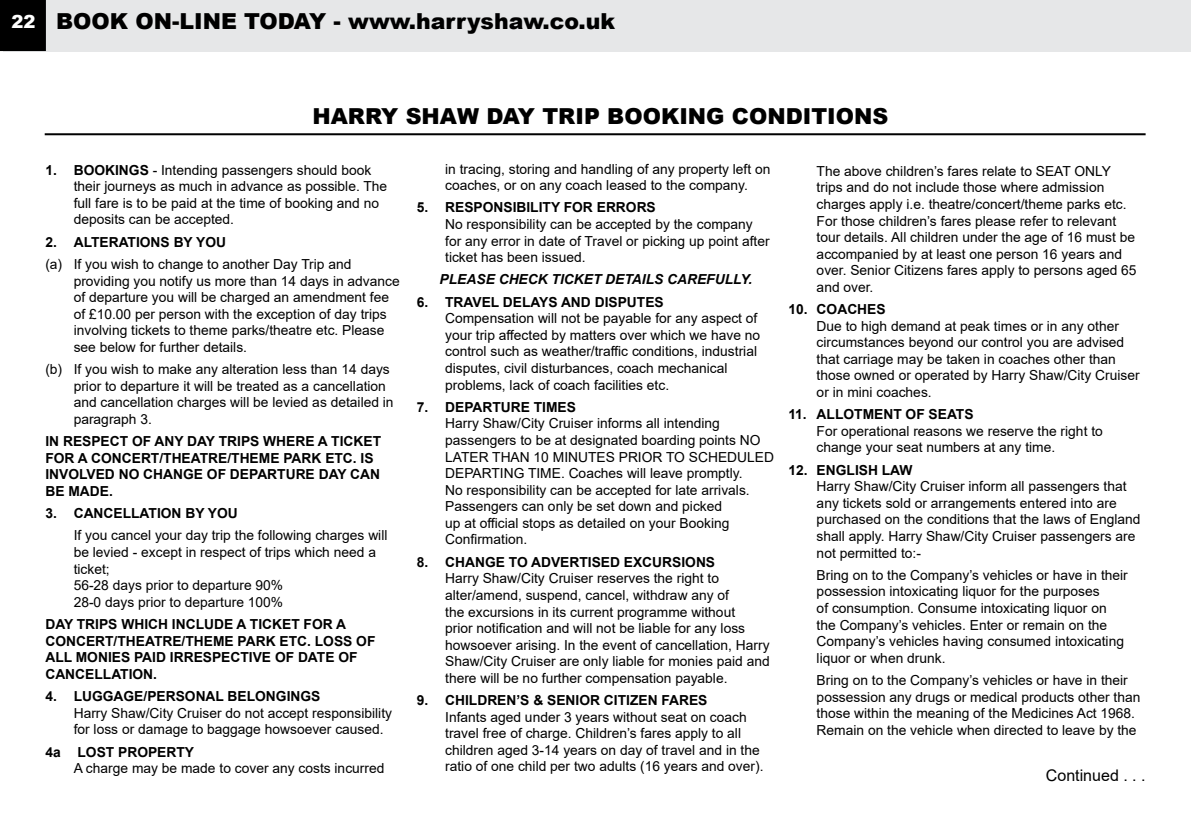
<style>
.page{position:relative;width:1191px;height:840px;background:#fff}
.page>*{position:absolute;margin:0;border:0;box-sizing:border-box;transform-origin:0 0}
.t1{font:900 22px "Arial";color:#000}
.t2{font:16px "Arial";color:#000}
.t3{font:13.8px/16.6px "Arial";color:#000}
.t4{font:700 13.8px/16.6px "Arial";color:#000}
.t5{font:italic 700 13.8px "Arial";color:#000}
.s1{font-size:18px;color:#fff}
.s2{font-weight:700}
</style>
<div class="page">
<div style="left:3px;top:0;width:1188px;height:51px;background:#e6e7e8"></div>
<div style="left:0;top:0;width:46px;height:51px;background:#000"></div>
<hr style="left:45px;top:133px;width:1100px;height:2px;background:#000">
<h1 class="t1" style="left:11px;top:5px;width:605px"><span class="s1">22</span> BOOK ON-LINE TODAY - www.harryshaw.co.uk</h1>
<h1 class="t1" style="left:312px;top:100px;width:577px">HARRY SHAW DAY TRIP BOOKING CONDITIONS</h1>
<p class="t3" style="left:74px;top:161px;width:315px;text-indent:-28px"><span class="s2">1. BOOKINGS</span> - Intending passengers should book their journeys as much in advance as possible. The full fare is to be paid at the time of booking and no deposits can be accepted.</p>
<p class="t4" style="left:45px;top:233px;width:182px">2. ALTERATIONS BY YOU</p>
<p class="t3" style="left:74px;top:255px;width:327px;text-indent:-28px">(a) If you wish to change to another Day Trip and providing you notify us more than 14 days in advance of departure you will be charged an amendment fee of £10.00 per person with the exception of day trips involving tickets to theme parks/theatre etc. Please see below for further details.</p>
<p class="t3" style="left:74px;top:360px;width:321px;text-indent:-28px">(b) If you wish to make any alteration less than 14 days prior to departure it will be treated as a cancellation and cancellation charges will be levied as detailed in paragraph 3.</p>
<p class="t4" style="left:45px;top:433px;width:337px">IN RESPECT OF ANY DAY TRIPS WHERE A TICKET<br>FOR A CONCERT/THEATRE/THEME PARK ETC. IS<br>INVOLVED NO CHANGE OF DEPARTURE DAY CAN<br>BE MADE.</p>
<p class="t4" style="left:45px;top:505px;width:194px">3. CANCELLATION BY YOU</p>
<p class="t3" style="left:74px;top:527px;width:315px">If you cancel your day trip the following charges will be levied - except in respect of trips which need a ticket;<br>56-28 days prior to departure 90%<br>28-0 days prior to departure 100%</p>
<p class="t4" style="left:45px;top:615px;width:331px">DAY TRIPS WHICH INCLUDE A TICKET FOR A CONCERT/THEATRE/THEME PARK ETC. LOSS OF ALL MONIES PAID IRRESPECTIVE OF DATE OF CANCELLATION.</p>
<p class="t4" style="left:45px;top:687px;width:276px">4. LUGGAGE/PERSONAL BELONGINGS</p>
<p class="t3" style="left:74px;top:704px;width:320px">Harry Shaw/City Cruiser do not accept responsibility for loss or damage to baggage howsoever caused.</p>
<p class="t4" style="left:45px;top:743px;width:150px">4a LOST PROPERTY</p>
<p class="t3" style="left:74px;top:759px;width:312px">A charge may be made to cover any costs incurred</p>
<p class="t3" style="left:445px;top:160px;width:327px">in tracing, storing and handling of any property left on coaches, or on any coach leased to the company.</p>
<p class="t4" style="left:417px;top:199px;width:240px">5. RESPONSIBILITY FOR ERRORS</p>
<p class="t3" style="left:445px;top:215px;width:326px">No responsibility can be accepted by the company for any error in date of Travel or picking up point after ticket has been issued.</p>
<p class="t5" style="left:439px;top:270px;width:314px">PLEASE CHECK TICKET DETAILS CAREFULLY.</p>
<p class="t4" style="left:417px;top:293px;width:248px">6. TRAVEL DELAYS AND DISPUTES</p>
<p class="t3" style="left:445px;top:310px;width:316px">Compensation will not be payable for any aspect of your trip affected by matters over which we have no control such as weather/traffic conditions, industrial disputes, civil disturbances, coach mechanical problems, lack of coach facilities etc.</p>
<p class="t4" style="left:417px;top:398px;width:161px">7. DEPARTURE TIMES</p>
<p class="t3" style="left:445px;top:415px;width:330px">Harry Shaw/City Cruiser informs all intending passengers to be at designated boarding points NO LATER THAN 10 MINUTES PRIOR TO SCHEDULED DEPARTING TIME. Coaches will leave promptly.<br>No responsibility can be accepted for late arrivals.<br>Passengers can only be set down and picked<br>up at official stops as detailed on your Booking Confirmation.</p>
<p class="t4" style="left:417px;top:553px;width:300px">8. CHANGE TO ADVERTISED EXCURSIONS</p>
<p class="t3" style="left:445px;top:569px;width:326px">Harry Shaw/City Cruiser reserves the right to alter/amend, suspend, cancel, withdraw any of<br>the excursions in its current programme without<br>prior notification and will not be liable for any loss howsoever arising. In the event of cancellation, Harry Shaw/City Cruiser are only liable for monies paid and there will be no further compensation payable.</p>
<p class="t4" style="left:417px;top:691px;width:292px">9. CHILDREN’S &amp; SENIOR CITIZEN FARES</p>
<p class="t3" style="left:445px;top:708px;width:320px">Infants aged under 3 years without seat on coach travel free of charge. Children’s fares apply to all children aged 3-14 years on day of travel and in the ratio of one child per two adults (16 years and over).</p>
<p class="t3" style="left:816px;top:162px;width:321px">The above children’s fares relate to SEAT ONLY trips and do not include those where admission charges apply i.e. theatre/concert/theme parks etc.<br>For those children’s fares please refer to relevant tour details. All children under the age of 16 must be accompanied by at least one person 16 years and over. Senior Citizens fares apply to persons aged 65 and over.</p>
<p class="t4" style="left:788px;top:301px;width:99px">10. COACHES</p>
<p class="t3" style="left:816px;top:317px;width:324px">Due to high demand at peak times or in any other circumstances beyond our control you are advised that carriage may be taken in coaches other than those owned or operated by Harry Shaw/City Cruiser or in mini coaches.</p>
<p class="t4" style="left:788px;top:406px;width:187px">11. ALLOTMENT OF SEATS</p>
<p class="t3" style="left:816px;top:422px;width:288px">For operational reasons we reserve the right to change your seat numbers at any time.</p>
<p class="t4" style="left:788px;top:461px;width:126px">12. ENGLISH LAW</p>
<p class="t3" style="left:816px;top:478px;width:325px">Harry Shaw/City Cruiser inform all passengers that any tickets sold or arrangements entered into are purchased on the conditions that the laws of England shall apply. Harry Shaw/City Cruiser passengers are not permitted to:-</p>
<p class="t3" style="left:816px;top:566px;width:313px">Bring on to the Company’s vehicles or have in their possession intoxicating liquor for the purposes<br>of consumption. Consume intoxicating liquor on the Company’s vehicles. Enter or remain on the Company’s vehicles having consumed intoxicating liquor or when drunk.</p>
<p class="t3" style="left:816px;top:671px;width:325px">Bring on to the Company’s vehicles or have in their possession any drugs or medical products other than those within the meaning of the Medicines Act 1968.<br>Remain on the vehicle when directed to leave by the</p>
<p class="t2" style="left:1046px;top:764px;width:101px">Continued . . .</p>
</div>
